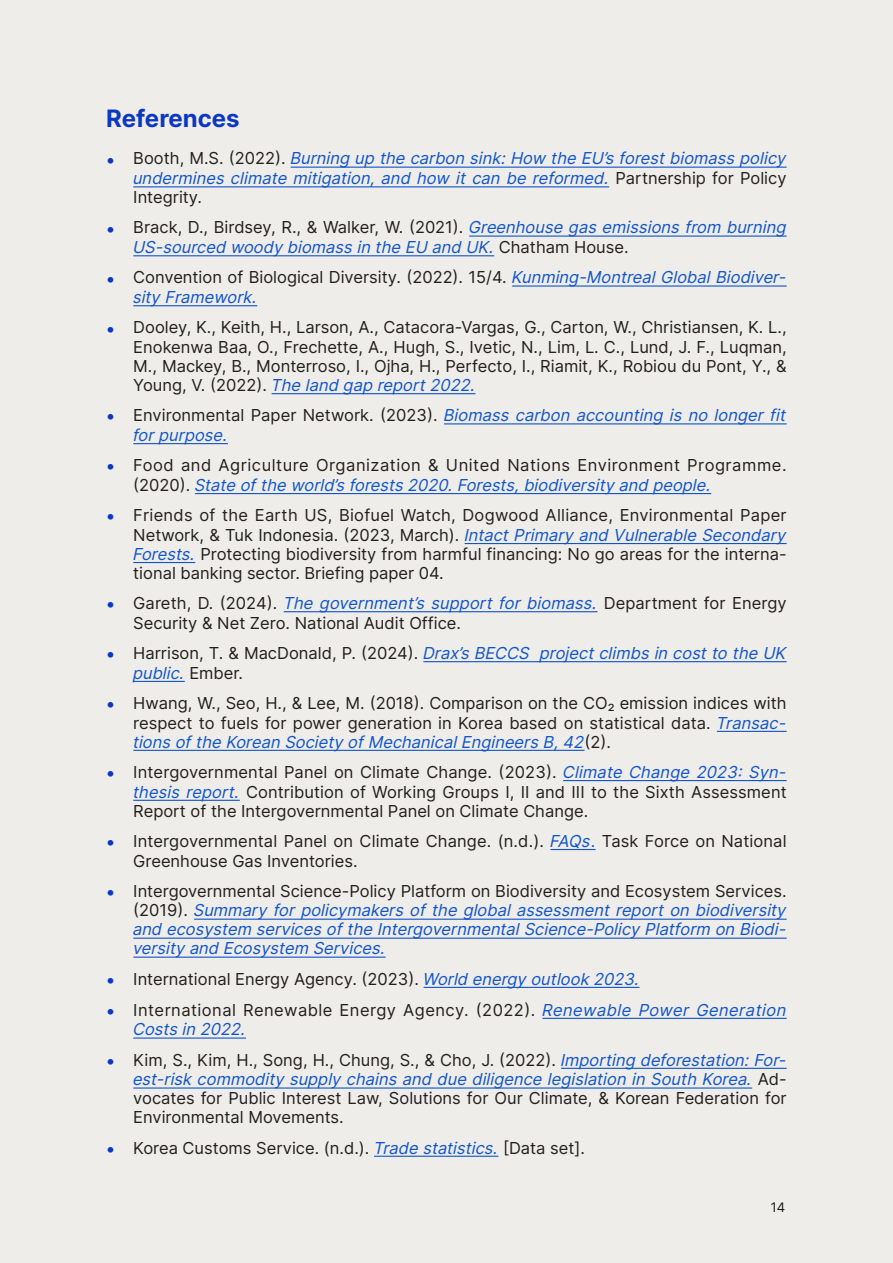
<style>
.page{position:relative;width:893px;height:1263px;background:#efedea}
.page>*{position:absolute;margin:0;border:0;box-sizing:border-box;transform-origin:0 0}
.t1{font:700 24px "Inter";color:#0a38c2}
.t2{font:16.5px/19.2px "Inter";color:#231f20}
.t3{font:italic 16.5px/19.8px "Inter";color:#15c}
.t4{font:16.5px/19.8px "Inter";letter-spacing:.03em;color:#231f20}
.t5{font:13.5px "Pretendard";color:#231f20}
.s1{font-weight:600;font-style:normal;font-size:18px;color:#0a38c2}
.s2{font-style:normal;color:#231f20}
.s3{font-weight:600;font-size:18px;color:#0a38c2}
.s4{font-style:italic;color:#15c}
.s5{color:#15c}
</style>
<div class="page">
<hr style="left:291px;top:167px;width:496px;height:1px;background:#15c">
<hr style="left:133px;top:186px;width:476px;height:1px;background:#15c">
<hr style="left:469px;top:235px;width:318px;height:2px;background:#15c">
<hr style="left:133px;top:255px;width:361px;height:1px;background:#15c">
<hr style="left:512px;top:285px;width:275px;height:2px;background:#15c">
<hr style="left:133px;top:305px;width:124px;height:1px;background:#15c">
<hr style="left:272px;top:393px;width:203px;height:1px;background:#15c">
<hr style="left:444px;top:423px;width:343px;height:1px;background:#15c">
<hr style="left:133px;top:443px;width:95px;height:1px;background:#15c">
<hr style="left:195px;top:493px;width:516px;height:1px;background:#15c">
<hr style="left:465px;top:543px;width:322px;height:1px;background:#15c">
<hr style="left:133px;top:562px;width:62px;height:1px;background:#15c">
<hr style="left:284px;top:611px;width:313px;height:1px;background:#15c">
<hr style="left:423px;top:661px;width:364px;height:1px;background:#15c">
<hr style="left:133px;top:681px;width:52px;height:1px;background:#15c">
<hr style="left:717px;top:731px;width:70px;height:1px;background:#15c">
<hr style="left:133px;top:750px;width:452px;height:1px;background:#15c">
<hr style="left:563px;top:780px;width:224px;height:1px;background:#15c">
<hr style="left:133px;top:800px;width:107px;height:1px;background:#15c">
<hr style="left:550px;top:849px;width:46px;height:1px;background:#15c">
<hr style="left:194px;top:919px;width:593px;height:1px;background:#15c">
<hr style="left:133px;top:937px;width:654px;height:2px;background:#15c">
<hr style="left:133px;top:956px;width:253px;height:2px;background:#15c">
<hr style="left:423px;top:987px;width:216px;height:1px;background:#15c">
<hr style="left:542px;top:1018px;width:245px;height:1px;background:#15c">
<hr style="left:133px;top:1037px;width:113px;height:2px;background:#15c">
<hr style="left:561px;top:1068px;width:226px;height:1px;background:#15c">
<hr style="left:133px;top:1087px;width:619px;height:1px;background:#15c">
<hr style="left:374px;top:1156px;width:124px;height:1px;background:#15c">
<p class="t1" style="left:106px;top:100px;width:135px">References</p>
<p class="t3" style="left:132px;top:148px;width:660px;line-height:19.4px;text-indent:-26px"><span class="s1">•</span> <span class="s2">B o o t h , M . S . ( 2 0 2 2 ) .</span> Burning up the carbon sink:How the EU’sforestbiomasspolicy undermines climate mitigation, and how it can be reformed. <span class="s2">P a r t n e r s h i p f o r P o l i c y<br>Integrity.</span></p>
<p class="t3" style="left:132px;top:217px;width:660px;text-indent:-26px"><span class="s1">•</span> <span class="s2">Brack, D., Birdsey, R., &amp; Walker, W. (2021).</span> Greenhouse gasemissionsfrom burning<br>US-sourced woody biomassin the EU and UK. <span class="s2">C h a t h a m H o u s e .</span></p>
<p class="t3" style="left:132px;top:267px;width:660px;text-indent:-26px"><span class="s1">•</span> <span class="s2">Convention of Biological Diversity. (2022). 15/4.</span> Kunming-MontrealGlobalBiodiver&shy;sity Framework.</p>
<p class="t2" style="left:133px;top:317px;width:655px;text-align:justify;text-indent:-27px"><span class="s3">•</span> Dooley, K., Keith, H., Larson, A., Catacora-Vargas, G., Carton, W., Christiansen, K. L., Enokenwa Baa, O., Frechette, A., Hugh, S., Ivetic, N., Lim, L. C., Lund, J. F., Luqman, M., Mackey, B., Monterroso, I., Ojha, H., Perfecto, I., Riamit, K., Robiou du Pont, Y., &amp; Yo u n g , V. ( 2 0 2 2 ) . <span class="s4">The land gap report2022.</span></p>
<p class="t3" style="left:132px;top:405px;width:660px;text-indent:-26px"><span class="s1">•</span> <span class="s2">Environmental Paper Network. (2023).</span> Biomass carbon accounting is no longer fit forpurpose.</p>
<p class="t4" style="left:133px;top:455px;width:655px;text-indent:-27px"><span class="s3">•</span> Food and Agriculture Organization &amp; United Nations Environment Programme. ( 2 0 2 0 ) . <span class="s4">State ofthe world’sforests2020.Forests,biodiversity and people.</span></p>
<p class="t2" style="left:132px;top:505px;width:660px;text-indent:-26px"><span class="s3">•</span> Friends of the Earth US, Biofuel Watch, Dogwood Alliance, Environmental Paper Network, &amp; Tuk Indonesia. (2023, March). <span class="s4">IntactPrimary and Vulnerable Secondary Forests.</span> Protecting biodiversity from harmful financing: No go areas for the interna&shy;tional banking sector. Briefing paper 04.</p>
<p class="t2" style="left:133px;top:593px;width:655px;line-height:19.6px;text-indent:-27px"><span class="s3">•</span> Gareth, D. (2024). <span class="s4">The government’s support for biomass.</span> Department for Energy<br>Security &amp; Net Zero. National Audit Office.</p>
<p class="t3" style="left:132px;top:643px;width:660px;text-indent:-26px"><span class="s1">•</span> <span class="s2">Harrison, T. &amp; MacDonald, P. (2024).</span> Drax’sBECCS projectclimbsin costto the UK public. <span class="s2">E m b e r.</span></p>
<p class="t2" style="left:132px;top:693px;width:660px;text-indent:-26px"><span class="s3">•</span> Hwang, W., Seo, H., &amp; Lee, M. (2018). Comparison on the CO₂ emission indices with respect to fuels for power generation in Korea based on statistical data. <span class="s4">Transac&shy;tionsofthe Korean Society ofMechanicalEngineersB,42</span>( 2 ) .</p>
<p class="t2" style="left:132px;top:762px;width:660px;text-indent:-26px"><span class="s3">•</span> Intergovernmental Panel on Climate Change. (2023). <span class="s4">ClimateChange2023:Syn&shy;thesis report.</span> Contribution of Working Groups I, II and III to the Sixth Assessment<br>Report of the Intergovernmental Panel on Climate Change.</p>
<p class="t2" style="left:133px;top:830px;width:655px;line-height:19.6px;text-indent:-27px"><span class="s3">•</span> Intergovernmental Panel on Climate Change. (n.d.). <span class="s4">FAQs</span><span class="s5">.</span> Task Force on National<br>Greenhouse Gas Inventories.</p>
<p class="t3" style="left:132px;top:881px;width:660px;line-height:19.2px;text-indent:-26px"><span class="s1">•</span> <span class="s2">Intergovernmental Science-Policy Platform on Biodiversity and Ecosystem Services. ( 2 0 1 9 ) .</span> Summary for policymakers of the global assessment report on biodiversity and ecosystem servicesofthe IntergovernmentalScience-Policy Platform on Biodi&shy;versity and Ecosystem Services.</p>
<p class="t2" style="left:106px;top:969px;width:538px"><span class="s3">•</span> International Energy Agency. (2023). <span class="s4">World energy outlook2023.</span></p>
<p class="t4" style="left:132px;top:999px;width:660px;text-indent:-26px"><span class="s3">•</span> International Renewable Energy Agency. (2022). <span class="s4">Renewable Power Generation<br>Costsin 2022.</span></p>
<p class="t2" style="left:132px;top:1049px;width:660px;text-indent:-26px"><span class="s3">•</span> Kim, S., Kim, H., Song, H., Chung, S., &amp; Cho, J. (2022). <span class="s4">Importing deforestation:For&shy;est-riskcommodity supply chainsand due diligence legislation in South Korea.</span> A d - vocates for Public Interest Law, Solutions for Our Climate, &amp; Korean Federation for Environmental Movements.</p>
<p class="t2" style="left:106px;top:1137px;width:480px"><span class="s3">•</span> Korea Customs Service. (n.d.). <span class="s4">Trade statistics.</span>[Data set].</p>
<p class="t5" style="left:771px;top:1198px;width:16px">14</p>
</div>
